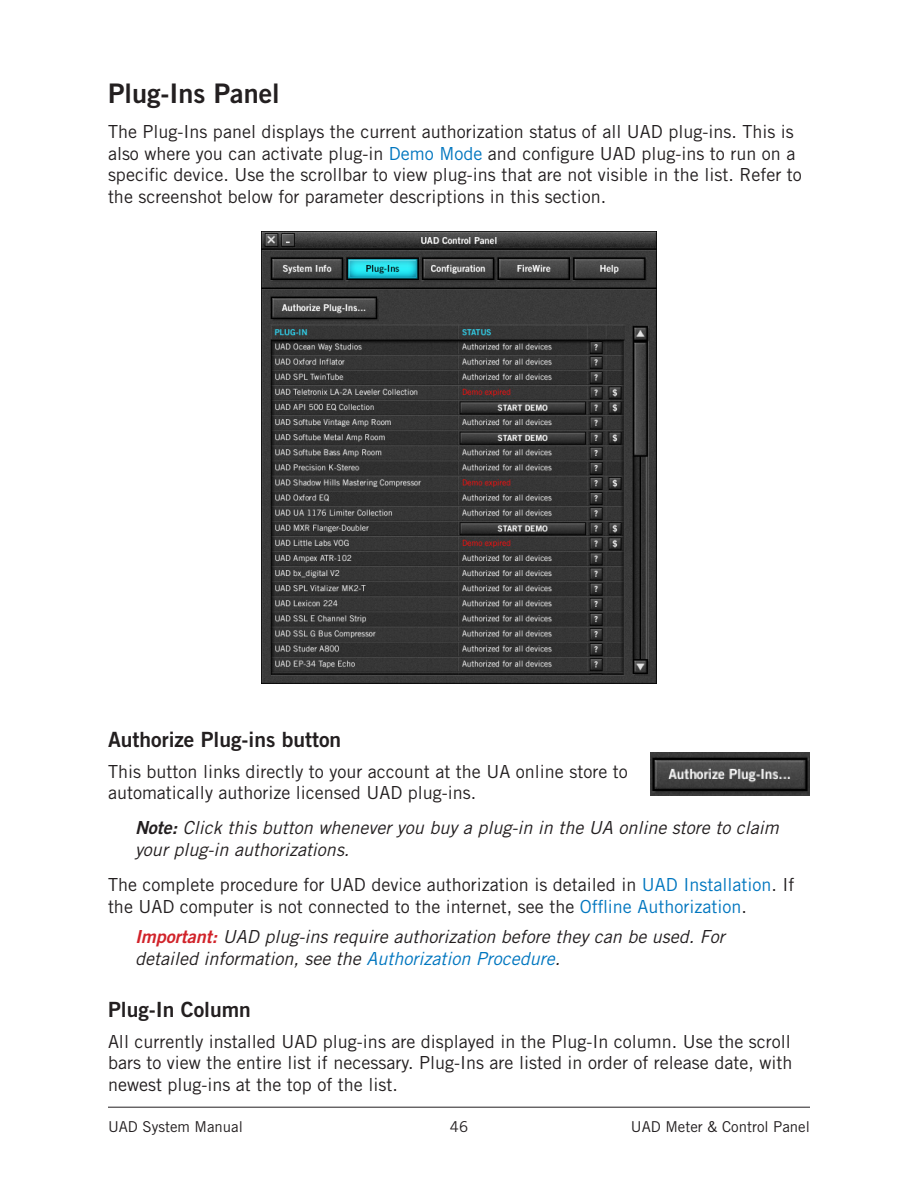
<style>
.page{position:relative;width:918px;height:1188px;background:#fff}
.page>*{position:absolute;margin:0;border:0;box-sizing:border-box;transform-origin:0 0}
.Heading_1{font:27px "Trade Gothic Bold Two";color:#231f20}
.Heading_2{font:21px "Trade Gothic Bold Two";color:#231f20}
.Body{font:18px/21.6px "Trade Gothic";color:#231f20}
.Important{font:italic 18px/21.6px "Trade Gothic";color:#231f20}
.Note{font:italic 18px/21.6px "Trade Gothic";color:#231f20}
.t1{font:15px "Trade Gothic";color:#231f20}
.s1{color:#0076bf}
.s2{font-family:"Trade Gothic Bold Two"}
.s3{font-family:"Trade Gothic Bold Two";color:#d1232a}
</style>
<div class="page">
<hr style="left:108px;top:1107px;width:702px;height:1px;background:#231f20">
<img style="left:261px;top:231px;width:396px;height:453px">
<img style="left:650px;top:752px;width:160px;height:44px">
<p class="Heading_1" style="left:108px;top:76px;width:173px">Plug-Ins Panel</p>
<p class="Body" style="left:108px;top:121px;width:695px">The Plug-Ins panel displays the current authorization status of all UAD plug-ins. This is also where you can activate plug-in <span class="s1">Demo Mode</span> and configure UAD plug-ins to run on a specific device. Use the scrollbar to view plug-ins that are not visible in the list. Refer to the screenshot below for parameter descriptions in this section.</p>
<p class="Heading_2" style="left:108px;top:727px;width:235px">Authorize Plug-ins button</p>
<p class="Body" style="left:108px;top:760px;width:521px">This button links directly to your account at the UA online store to automatically authorize licensed UAD plug-ins.</p>
<p class="Note" style="left:135px;top:817px;width:645px"><span class="s2">Note:</span> Click this button whenever you buy a plug-in in the UA online store to claim your plug-in authorizations.</p>
<p class="Body" style="left:108px;top:874px;width:688px">The complete procedure for UAD device authorization is detailed in <span class="s1">UAD Installation</span>. If the UAD computer is not connected to the internet, see the <span class="s1">Offline Authorization</span>.</p>
<p class="Important" style="left:135px;top:926px;width:591px"><span class="s3">Important:</span> UAD plug-ins require authorization before they can be used. For detailed information, see the <span class="s1">Authorization Procedure</span>.</p>
<p class="Heading_2" style="left:108px;top:997px;width:144px">Plug-In Column</p>
<p class="Body" style="left:108px;top:1030px;width:686px;text-align:justify">All currently installed UAD plug-ins are displayed in the Plug-In column. Use the scroll bars to view the entire list if necessary. Plug-Ins are listed in order of release date, with newest plug-ins at the top of the list.</p>
<p class="t1" style="left:108px;top:1118px;width:136px">UAD System Manual</p>
<p class="t1" style="left:450px;top:1118px;width:20px">46</p>
<p class="t1" style="left:631px;top:1118px;width:181px">UAD Meter &amp; Control Panel</p>
</div>
